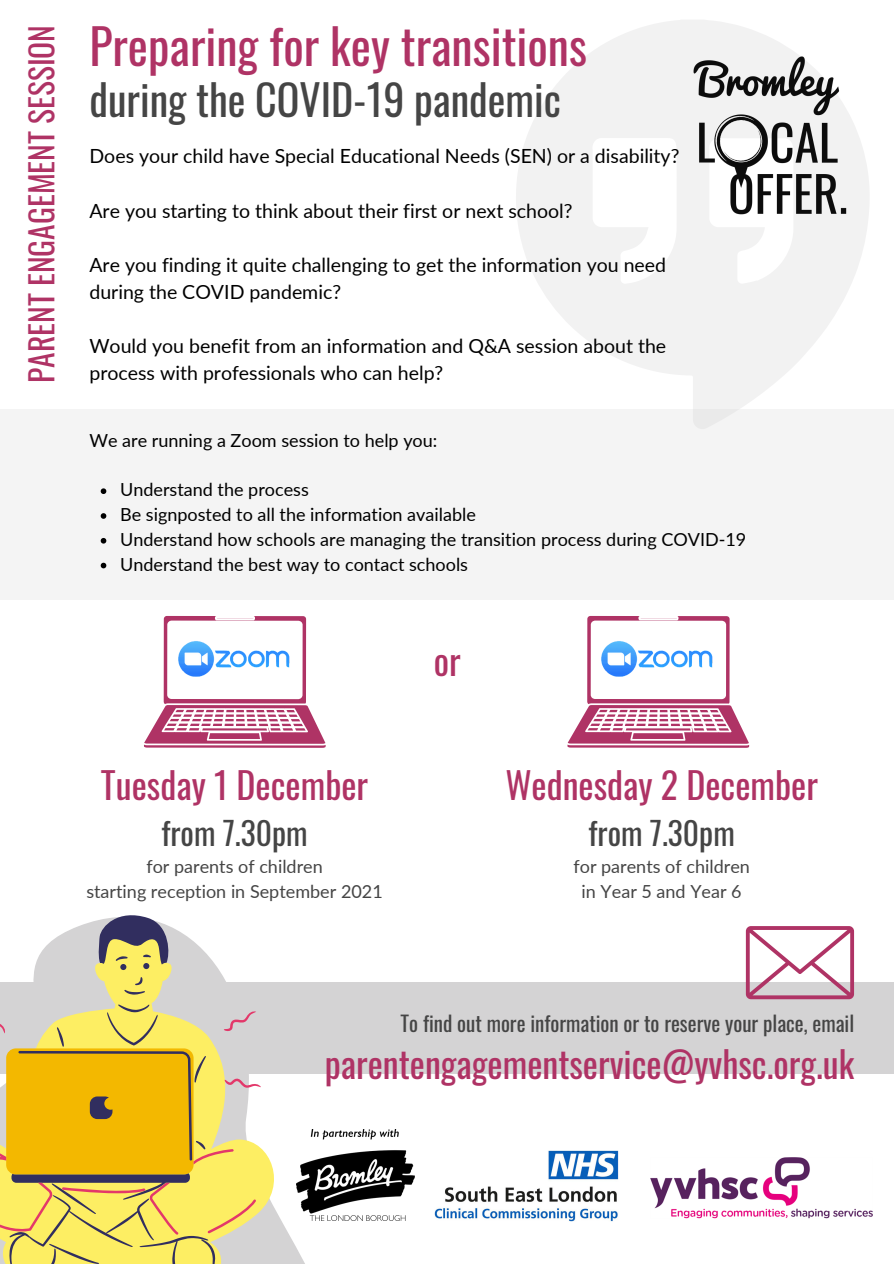
<style>
.page{position:relative;width:894px;height:1264px;background:#fff}
.page>*{position:absolute;margin:0;border:0;box-sizing:border-box;transform-origin:0 0}
.t1{font:48px "Oswald";color:#af3365}
.t2{font:42px "Oswald";color:#454545}
.t3{font:36px "Oswald";color:#af3365}
.t4{font:31.5px "Oswald";color:#af3365}
.t5{font:31.5px "Oswald";color:#454545}
.t6{font:21px "Oswald";color:#454545}
.t7{font:19.5px/27px "Lato";color:#000}
.t8{font:18px/24.8px "Lato";color:#000}
.t9{font:18px/24.8px "Lato";color:#454545;text-align:center}
</style>
<div class="page">
<div style="left:0;top:409px;width:893px;height:190px;background:#f4f4f4"></div>
<svg style="left:516px;top:20px;width:349px;height:389px;fill:#f2f2f2"></svg>
<div style="left:0;top:982px;width:893px;height:91px;background:#d4d3d4"></div>
<svg style="left:274px;top:1073px;width:107px;height:190px"></svg>
<img style="left:296px;top:1129px;width:119px;height:91px">
<img style="left:434px;top:1150px;width:184px;height:70px">
<img style="left:667px;top:34px;width:202px;height:204px">
<svg style="left:144px;top:616px;width:181px;height:132px"></svg>
<img style="left:176px;top:627px;width:117px;height:71px">
<svg style="left:567px;top:616px;width:182px;height:132px"></svg>
<img style="left:599px;top:627px;width:117px;height:71px">
<svg style="left:745px;top:926px;width:108px;height:73px"></svg>
<svg style="left:101px;top:488px;width:5px;height:6px"></svg>
<svg style="left:101px;top:513px;width:5px;height:6px"></svg>
<svg style="left:101px;top:538px;width:5px;height:5px"></svg>
<svg style="left:101px;top:562px;width:5px;height:6px"></svg>
<svg style="left:0;top:964px;width:274px;height:299px;fill:#d4d3d4"></svg>
<svg style="left:9px;top:915px;width:206px;height:348px"></svg>
<svg style="left:0;top:1000px;width:261px;height:234px;background:#e5c653"></svg>
<img style="left:650px;top:1157px;width:222px;height:61px">
<h3 class="t4" style="left:17px;top:383px;width:359px;rotate:-90deg">PARENT ENGAGEMENT SESSION</h3>
<h1 class="t1" style="left:89px;top:8px;width:499px">Preparing for key transitions</h1>
<h2 class="t2" style="left:89px;top:66px;width:473px">during the COVID-19 pandemic</h2>
<p class="t7" style="left:89px;top:142px;width:591px">Does your child have Special Educational Needs (SEN) or a disability?</p>
<p class="t7" style="left:89px;top:196px;width:484px">Are you starting to think about their first or next school?</p>
<p class="t7" style="left:89px;top:250px;width:578px">Are you finding it quite challenging to get the information you need during the COVID pandemic?</p>
<p class="t7" style="left:89px;top:331px;width:578px">Would you benefit from an information and Q&amp;A session about the process with professionals who can help?</p>
<p class="t8" style="left:89px;top:427px;width:349px">We are running a Zoom session to help you:</p>
<p class="t8" style="left:120px;top:477px;width:627px">Understand the process<br>Be signposted to all the information available<br>Understand how schools are managing the transition process during COVID-19<br>Understand the best way to contact schools</p>
<h3 class="t3" style="left:433px;top:633px;width:28px">or</h3>
<h3 class="t3" style="left:101px;top:757px;width:269px">Tuesday 1 December</h3>
<h3 class="t5" style="left:161px;top:808px;width:148px">from 7.30pm</h3>
<h3 class="t3" style="left:505px;top:757px;width:314px">Wednesday 2 December</h3>
<h3 class="t5" style="left:588px;top:808px;width:148px">from 7.30pm</h3>
<p class="t9" style="left:86px;top:853px;width:298px">for parents of children<br>starting reception in September 2021</p>
<p class="t9" style="left:573px;top:853px;width:178px">for parents of children in Year 5 and Year 6</p>
<p class="t6" style="left:400px;top:1007px;width:455px">To find out more information or to reserve your place, email</p>
<h3 class="t3" style="left:324px;top:1035px;width:531px">parentengagementservice@yvhsc.org.uk</h3>
</div>
